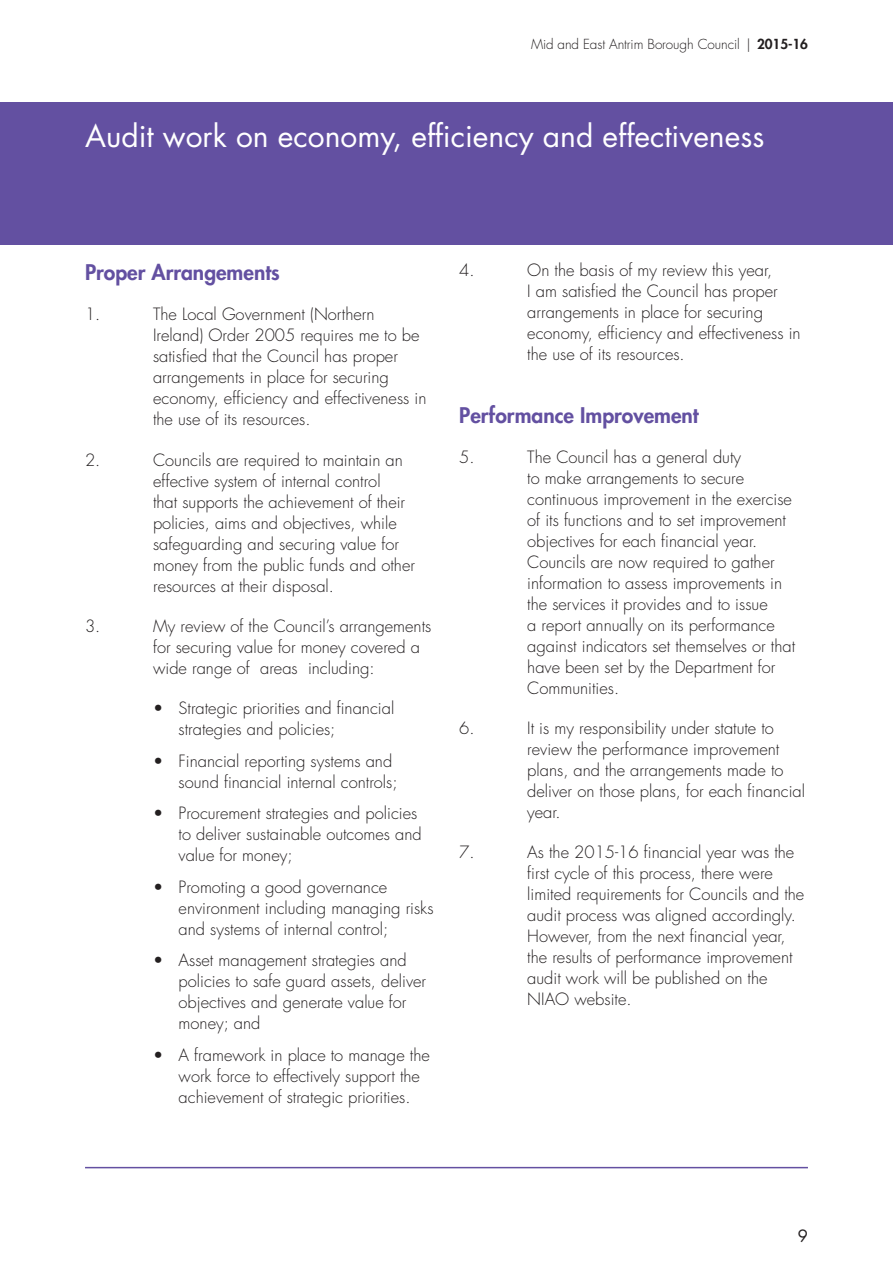
<style>
.page{position:relative;width:893px;height:1263px;background:#fff}
.page>*{position:absolute;margin:0;border:0;box-sizing:border-box;transform-origin:0 0}
.t1{font:30px "Futura";color:#fff}
._1__subheads{font:800 21px "Futura";color:#6350a1}
.t2{font:300 16.5px/21px "Futura";color:#231f20}
.Top_strip_text{font:16.5px "Futura";color:#231f20}
.t3{font:300 13.5px "Futura";letter-spacing:-.005em;color:#231f20}
.s1{font-weight:800}
</style>
<div class="page">
<div style="left:0;top:102px;width:893px;height:142px;background:#6350a1"></div>
<hr style="left:85px;top:1167px;width:723px;height:1px;background:#6350a1">
<p class="t3" style="left:531px;top:36px;width:278px">Mid and East Antrim Borough Council | <span class="s1">2015-16</span></p>
<h1 class="t1" style="left:85px;top:116px;width:681px">Audit work on economy, efficiency and effectiveness</h1>
<p class="_1__subheads" style="left:85px;top:259px;width:196px">Proper Arrangements</p>
<p class="t2" style="left:85px;top:304px;width:17px">1.</p>
<p class="t2" style="left:153px;top:304px;width:275px">The Local Government (Northern Ireland) Order 2005 requires me to be satisfied that the Council has proper arrangements in place for securing economy, efficiency and effectiveness in the use of its resources.</p>
<p class="t2" style="left:85px;top:449px;width:17px">2.</p>
<p class="t2" style="left:153px;top:449px;width:263px">Councils are required to maintain an effective system of internal control<br>that supports the achievement of their policies, aims and objectives, while safeguarding and securing value for money from the public funds and other resources at their disposal.</p>
<p class="t2" style="left:85px;top:616px;width:17px">3.</p>
<p class="t2" style="left:153px;top:616px;width:280px">My review of the Council’s arrangements for securing value for money covered a wide range of areas including:</p>
<p class="t2" style="left:179px;top:698px;width:217px;text-indent:-26px">• Strategic priorities and financial strategies and policies;</p>
<p class="t2" style="left:179px;top:750px;width:220px;text-indent:-26px">• Financial reporting systems and sound financial internal controls;</p>
<p class="t2" style="left:179px;top:803px;width:245px;text-indent:-26px">• Procurement strategies and policies to deliver sustainable outcomes and value for money;</p>
<p class="t2" style="left:179px;top:877px;width:256px;text-indent:-26px">• Promoting a good governance environment including managing risks and systems of internal control;</p>
<p class="t2" style="left:179px;top:950px;width:249px;text-indent:-26px">• Asset management strategies and policies to safe guard assets, deliver objectives and generate value for money; and</p>
<p class="t2" style="left:179px;top:1045px;width:253px;text-indent:-26px">• A framework in place to manage the work force to effectively support the achievement of strategic priorities.</p>
<p class="t2" style="left:459px;top:260px;width:17px">4.</p>
<p class="t2" style="left:527px;top:260px;width:275px">On the basis of my review this year,<br>I am satisfied the Council has proper arrangements in place for securing economy, efficiency and effectiveness in the use of its resources.</p>
<p class="_1__subheads" style="left:459px;top:401px;width:241px">Performance Improvement</p>
<p class="t2" style="left:459px;top:447px;width:17px">5.</p>
<p class="t2" style="left:527px;top:447px;width:269px">The Council has a general duty<br>to make arrangements to secure continuous improvement in the exercise of its functions and to set improvement objectives for each financial year.<br>Councils are now required to gather information to assess improvements in the services it provides and to issue<br>a report annually on its performance against indicators set themselves or that have been set by the Department for Communities.</p>
<p class="t2" style="left:459px;top:718px;width:17px">6.</p>
<p class="t2" style="left:527px;top:718px;width:279px">It is my responsibility under statute to review the performance improvement plans, and the arrangements made to deliver on those plans, for each financial year.</p>
<p class="t2" style="left:459px;top:842px;width:17px">7.</p>
<p class="t2" style="left:527px;top:842px;width:279px">As the 2015-16 financial year was the first cycle of this process, there were limited requirements for Councils and the audit process was aligned accordingly.<br>However, from the next financial year, the results of performance improvement audit work will be published on the NIAO website.</p>
<p class="Top_strip_text" style="left:798px;top:1225px;width:12px">9</p>
</div>
